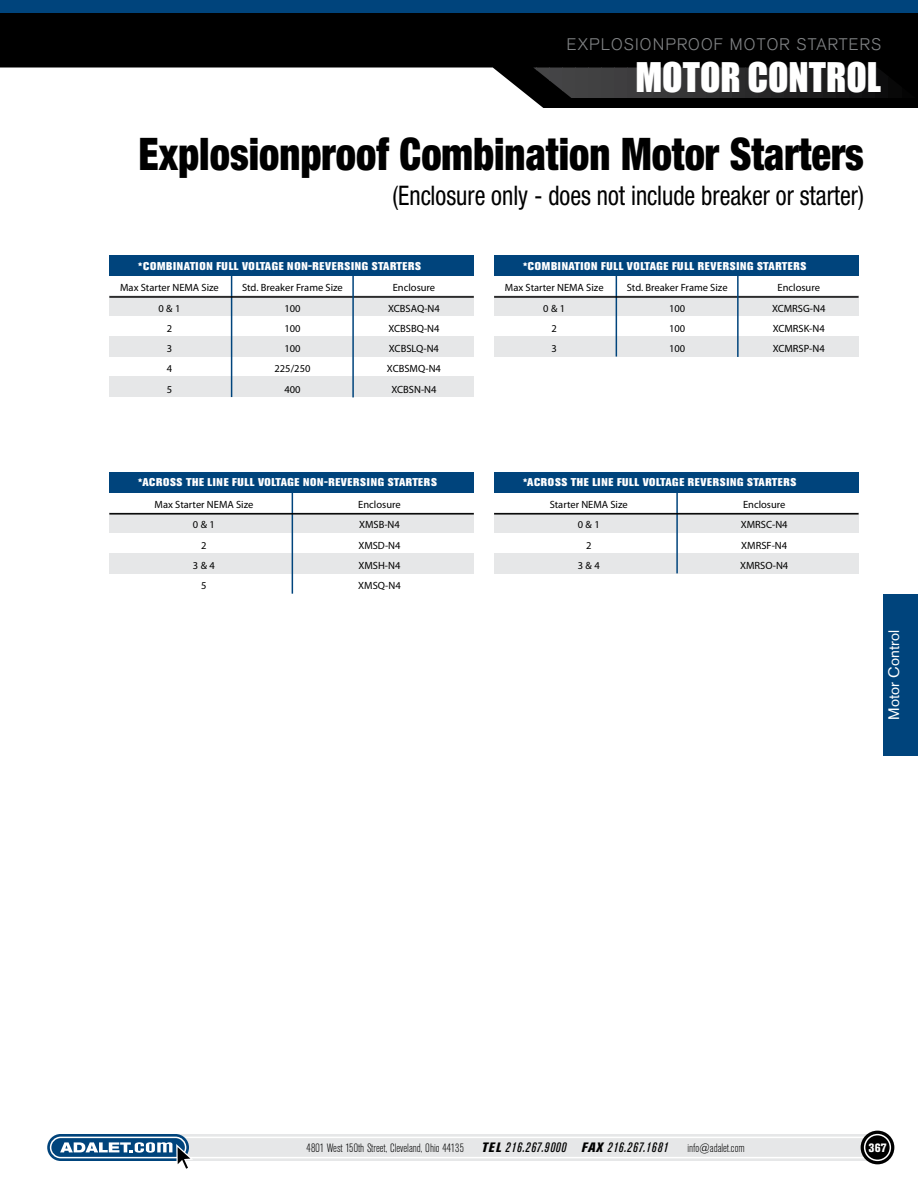
<style>
.page{position:relative;width:918px;height:1188px;background:#fff}
.page>*{position:absolute;margin:0;border:0;box-sizing:border-box;transform-origin:0 0}
.t1{font:900 condensed 45px "Helvetica Neue";color:#000;scale:.9 1}
.t2{font:37.5px "Impact";color:#fff}
.t3{font:condensed 27px "Helvetica Neue";color:#000;scale:.9 1}
.t4{font:300 16.5px "Akzidenz Grotesk";letter-spacing:.07em;color:#808284}
.t5{font:15px "Akzidenz Grotesk";color:#fff}
.t6{font:italic 500 condensed 13.5px "Akzidenz Grotesk BE";letter-spacing:.07em;color:#000}
.t7{font:300 condensed 12px "Akzidenz Grotesk BE";color:#000}
.t8{font:800 condensed 12px "Akzidenz Grotesk BE";color:#fff}
.t9{font:800 11.25px "Akzidenz Grotesk BE";letter-spacing:.065em;color:#fff}
.t10{font:10.5px "Myriad Pro";color:#000}
.s1{font-weight:800}
</style>
<div class="page">
<div style="left:110px;top:377px;width:364px;height:20px;background:#e6e7e8"></div>
<div style="left:110px;top:336px;width:364px;height:21px;background:#e6e7e8"></div>
<div style="left:110px;top:296px;width:364px;height:20px;background:#e6e7e8"></div>
<hr style="left:231px;top:276px;width:1px;height:121px;background:#00447c">
<hr style="left:109px;top:296px;width:365px;height:2px;background:#000">
<hr style="left:352px;top:276px;width:2px;height:121px;background:#00447c">
<div style="left:109px;top:256px;width:365px;height:20px;background:#00447c"></div>
<div style="left:494px;top:336px;width:365px;height:21px;background:#e6e7e8"></div>
<div style="left:494px;top:296px;width:365px;height:20px;background:#e6e7e8"></div>
<hr style="left:616px;top:276px;width:1px;height:81px;background:#00447c">
<hr style="left:494px;top:296px;width:365px;height:2px;background:#000">
<hr style="left:737px;top:276px;width:2px;height:81px;background:#00447c">
<div style="left:494px;top:256px;width:364px;height:20px;background:#00447c"></div>
<div style="left:110px;top:553px;width:364px;height:20px;background:#e6e7e8"></div>
<div style="left:110px;top:513px;width:364px;height:20px;background:#e6e7e8"></div>
<hr style="left:292px;top:492px;width:1px;height:102px;background:#00447c">
<hr style="left:109px;top:513px;width:365px;height:2px;background:#000">
<div style="left:109px;top:473px;width:365px;height:20px;background:#00447c"></div>
<div style="left:494px;top:553px;width:365px;height:20px;background:#e6e7e8"></div>
<div style="left:494px;top:513px;width:365px;height:20px;background:#e6e7e8"></div>
<hr style="left:676px;top:492px;width:2px;height:81px;background:#00447c">
<hr style="left:494px;top:513px;width:365px;height:2px;background:#000">
<div style="left:494px;top:473px;width:364px;height:20px;background:#00447c"></div>
<svg style="left:0;top:14px;width:918px;height:94px;fill:#000"></svg>
<div style="left:0;top:0;width:918px;height:14px;background:#00447c"></div>
<hr style="left:533px;top:68px;width:3px;height:30px;background:#464648">
<svg style="left:536px;top:68px;width:14px;height:30px"></svg>
<svg style="left:550px;top:68px;width:13px;height:30px"></svg>
<div style="left:563px;top:68px;width:13px;height:30px;background:#434344"></div>
<div style="left:576px;top:68px;width:13px;height:30px;background:#424243"></div>
<div style="left:589px;top:68px;width:13px;height:30px;background:#414142"></div>
<div style="left:602px;top:68px;width:13px;height:30px;background:#404041"></div>
<div style="left:615px;top:68px;width:13px;height:30px;background:#3f3e40"></div>
<div style="left:628px;top:68px;width:13px;height:30px;background:#3d3c3e"></div>
<div style="left:641px;top:68px;width:13px;height:30px;background:#3b3b3c"></div>
<div style="left:654px;top:68px;width:13px;height:30px;background:#39393a"></div>
<div style="left:667px;top:68px;width:13px;height:30px;background:#373738"></div>
<div style="left:680px;top:68px;width:13px;height:30px;background:#353536"></div>
<div style="left:693px;top:68px;width:13px;height:30px;background:#343334"></div>
<div style="left:706px;top:68px;width:13px;height:30px;background:#313132"></div>
<div style="left:719px;top:68px;width:13px;height:30px;background:#2f2f30"></div>
<div style="left:732px;top:68px;width:13px;height:30px;background:#2b2b2c"></div>
<div style="left:745px;top:68px;width:13px;height:30px;background:#29292a"></div>
<div style="left:758px;top:68px;width:13px;height:30px;background:#272627"></div>
<div style="left:771px;top:68px;width:14px;height:30px;background:#242425"></div>
<div style="left:785px;top:68px;width:13px;height:30px;background:#222122"></div>
<div style="left:798px;top:68px;width:13px;height:30px;background:#1f1f20"></div>
<div style="left:811px;top:68px;width:13px;height:30px;background:#1d1c1d"></div>
<div style="left:824px;top:68px;width:13px;height:30px;background:#1a1a1a"></div>
<div style="left:837px;top:68px;width:13px;height:30px;background:#171617"></div>
<div style="left:850px;top:68px;width:13px;height:30px;background:#131314"></div>
<div style="left:863px;top:68px;width:13px;height:30px;background:#101011"></div>
<div style="left:876px;top:68px;width:13px;height:30px;background:#0c0c0d"></div>
<div style="left:889px;top:68px;width:13px;height:30px;background:#080808"></div>
<div style="left:902px;top:68px;width:13px;height:30px;background:#040404"></div>
<hr style="left:915px;top:68px;width:3px;height:30px;background:#000">
<div style="left:47px;top:1134px;width:844px;height:27px;background:#e6e7e8;border-radius:14px"></div>
<div style="left:50px;top:1137px;width:838px;height:21px;border:2px solid #fff;border-radius:10px"></div>
<svg style="left:47px;top:1134px;width:142px;height:27px"></svg>
<div style="left:51px;top:1137px;width:135px;height:21px;background:#00447c;border-radius:10px"></div>
<div style="left:50px;top:1137px;width:136px;height:21px;border:2px solid #fff;border-radius:10px"></div>
<svg style="left:60px;top:1142px;width:133px;height:27px"></svg>
<svg style="left:861px;top:1131px;width:33px;height:33px"></svg>
<div style="left:865px;top:1135px;width:25px;height:25px;background:#000;border-radius:50%"></div>
<div style="left:864px;top:1134px;width:27px;height:27px;border:2px solid #fff;border-radius:50%"></div>
<div style="left:883px;top:594px;width:35px;height:162px;background:#00447c"></div>
<h3 class="t4" style="left:567px;top:35px;width:316px">EXPLOSIONPROOF MOTOR STARTERS</h3>
<h2 class="t2" style="left:635px;top:54px;width:247px">MOTOR CONTROL</h2>
<h1 class="t1" style="left:139px;top:126px;width:808px">Explosionproof Combination Motor Starters</h1>
<h3 class="t3" style="left:392px;top:180px;width:526px">(Enclosure only - does not include breaker or starter)</h3>
<p class="t9" style="left:138px;top:259px;width:285px">*COMBINATION FULL VOLTAGE NON-REVERSING STARTERS</p>
<p class="t10" style="left:120px;top:281px;width:100px">Max Starter NEMA Size</p>
<p class="t10" style="left:242px;top:281px;width:102px">Std. Breaker Frame Size</p>
<p class="t10" style="left:393px;top:281px;width:44px">Enclosure</p>
<p class="t10" style="left:158px;top:302px;width:24px">0 &amp; 1</p>
<p class="t10" style="left:284px;top:302px;width:18px">100</p>
<p class="t10" style="left:388px;top:302px;width:53px">XCBSAQ-N4</p>
<p class="t10" style="left:167px;top:322px;width:7px">2</p>
<p class="t10" style="left:284px;top:322px;width:18px">100</p>
<p class="t10" style="left:388px;top:322px;width:53px">XCBSBQ-N4</p>
<p class="t10" style="left:167px;top:342px;width:7px">3</p>
<p class="t10" style="left:284px;top:342px;width:18px">100</p>
<p class="t10" style="left:389px;top:342px;width:52px">XCBSLQ-N4</p>
<p class="t10" style="left:167px;top:362px;width:7px">4</p>
<p class="t10" style="left:275px;top:362px;width:37px">225/250</p>
<p class="t10" style="left:387px;top:362px;width:55px">XCBSMQ-N4</p>
<p class="t10" style="left:167px;top:383px;width:7px">5</p>
<p class="t10" style="left:284px;top:383px;width:18px">400</p>
<p class="t10" style="left:391px;top:383px;width:47px">XCBSN-N4</p>
<p class="t9" style="left:138px;top:476px;width:300px">*ACROSS THE LINE FULL VOLTAGE NON-REVERSING STARTERS</p>
<p class="t10" style="left:155px;top:498px;width:100px">Max Starter NEMA Size</p>
<p class="t10" style="left:358px;top:498px;width:44px">Enclosure</p>
<p class="t10" style="left:193px;top:518px;width:24px">0 &amp; 1</p>
<p class="t10" style="left:359px;top:518px;width:42px">XMSB-N4</p>
<p class="t10" style="left:201px;top:539px;width:7px">2</p>
<p class="t10" style="left:358px;top:539px;width:44px">XMSD-N4</p>
<p class="t10" style="left:193px;top:559px;width:24px">3 &amp; 4</p>
<p class="t10" style="left:359px;top:559px;width:43px">XMSH-N4</p>
<p class="t10" style="left:201px;top:579px;width:7px">5</p>
<p class="t10" style="left:358px;top:579px;width:44px">XMSQ-N4</p>
<p class="t9" style="left:523px;top:259px;width:285px">*COMBINATION FULL VOLTAGE FULL REVERSING STARTERS</p>
<p class="t10" style="left:505px;top:281px;width:100px">Max Starter NEMA Size</p>
<p class="t10" style="left:627px;top:281px;width:102px">Std. Breaker Frame Size</p>
<p class="t10" style="left:778px;top:281px;width:44px">Enclosure</p>
<p class="t10" style="left:543px;top:302px;width:24px">0 &amp; 1</p>
<p class="t10" style="left:669px;top:302px;width:18px">100</p>
<p class="t10" style="left:772px;top:302px;width:55px">XCMRSG-N4</p>
<p class="t10" style="left:552px;top:322px;width:7px">2</p>
<p class="t10" style="left:669px;top:322px;width:18px">100</p>
<p class="t10" style="left:773px;top:322px;width:54px">XCMRSK-N4</p>
<p class="t10" style="left:552px;top:342px;width:7px">3</p>
<p class="t10" style="left:669px;top:342px;width:18px">100</p>
<p class="t10" style="left:773px;top:342px;width:53px">XCMRSP-N4</p>
<p class="t9" style="left:523px;top:476px;width:275px">*ACROSS THE LINE FULL VOLTAGE REVERSING STARTERS</p>
<p class="t10" style="left:550px;top:498px;width:80px">Starter NEMA Size</p>
<p class="t10" style="left:743px;top:498px;width:44px">Enclosure</p>
<p class="t10" style="left:578px;top:518px;width:24px">0 &amp; 1</p>
<p class="t10" style="left:741px;top:518px;width:48px">XMRSC-N4</p>
<p class="t10" style="left:586px;top:539px;width:7px">2</p>
<p class="t10" style="left:741px;top:539px;width:47px">XMRSF-N4</p>
<p class="t10" style="left:578px;top:559px;width:24px">3 &amp; 4</p>
<p class="t10" style="left:740px;top:559px;width:50px">XMRSO-N4</p>
<h3 class="t5" style="left:885px;top:720px;width:91px;rotate:-90deg">Motor Control</h3>
<p class="t7" style="left:307px;top:1141px;width:159px">4801 West 150th Street, Cleveland, Ohio 44135</p>
<p class="t6" style="left:482px;top:1140px;width:188px"><span class="s1">TEL</span> 216.267.9000 <span class="s1">FAX</span> 216.267.1681</p>
<p class="t7" style="left:687px;top:1141px;width:59px">info@adalet.com</p>
<p class="t8" style="left:869px;top:1140px;width:7px">367</p>
</div>
